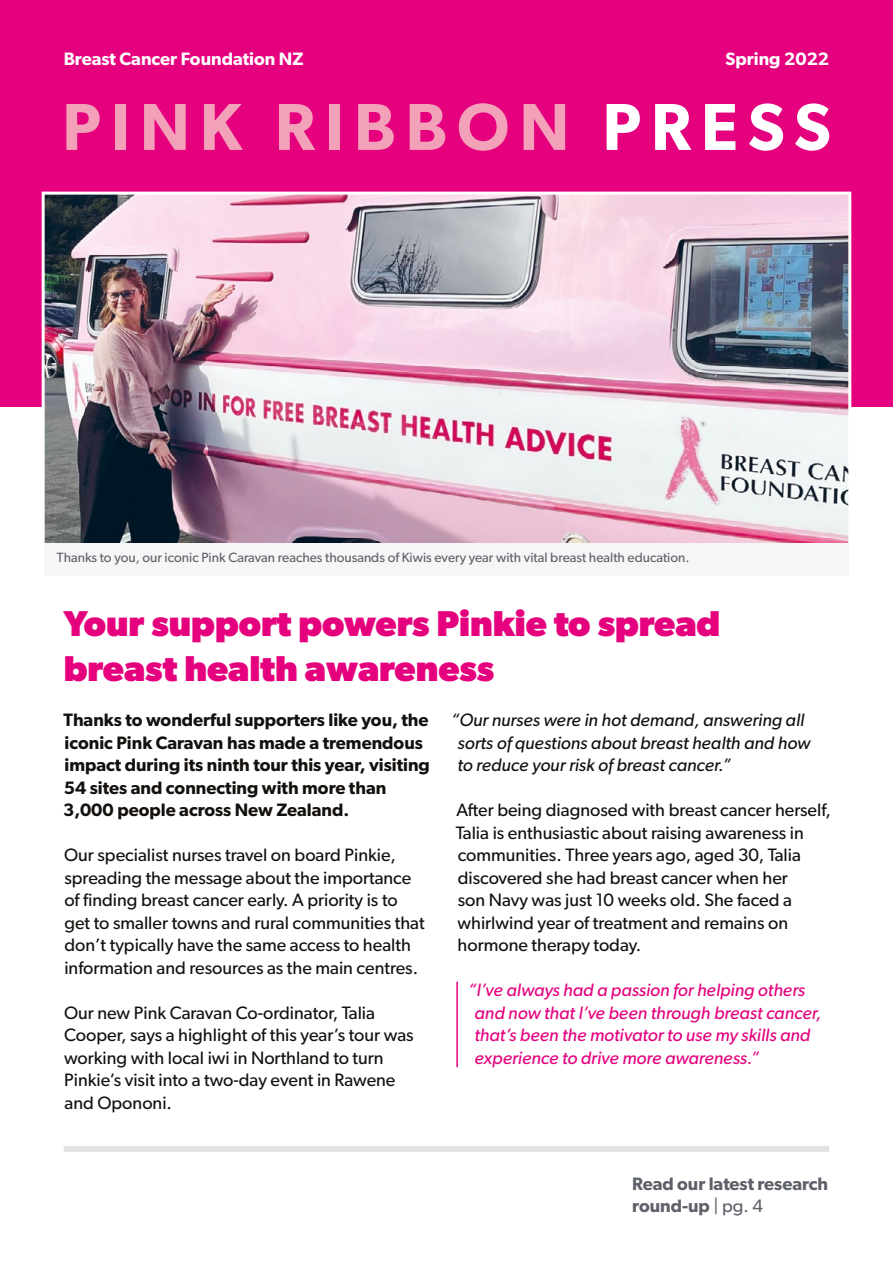
<style>
.page{position:relative;width:893px;height:1263px;background:#fff}
.page>*{position:absolute;margin:0;border:0;box-sizing:border-box;transform-origin:0 0}
.t1{font:600 66.6px "Gibson";letter-spacing:.15em;color:#f3a0b9}
.t2{font:700 36px/45px "Gibson";color:#e5007e}
.t3{font:18px/22.5px "Gibson";color:#13100d}
.t4{font:600 18px/22.5px "Gibson";color:#13100d}
.t5{font:italic 18px/22.5px "Gibson";color:#e5007e}
.t6{font:italic 18px/22.5px "Gibson";color:#13100d}
.t7{font:600 18px/21.6px "Gibson";color:#5d6068}
.t8{font:600 18px "Gibson";color:#fff}
.t9{font:13.5px "Gibson";color:#5d6068}
.s1{color:#fff}
.s2{font-weight:400}
</style>
<div class="page">
<div style="left:0;top:0;width:893px;height:407px;background:#e5007e"></div>
<img style="left:46px;top:196px;width:801px;height:346px">
<div style="left:42px;top:192px;width:809px;height:354px;border:3px solid #fff"></div>
<hr style="left:456px;top:982px;width:2px;height:85px;background:#e5007e">
<div style="left:64px;top:1146px;width:765px;height:6px;background:#e3e3e6"></div>
<div style="left:44px;top:543px;width:805px;height:32px;background:#f6f6f7"></div>
<p class="t8" style="left:64px;top:48px;width:241px">Breast Cancer Foundation NZ</p>
<p class="t8" style="left:726px;top:48px;width:105px">Spring 2022</p>
<h1 class="t1" style="left:62px;top:87px;width:770px">PINK RIBBON <span class="s1">PRESS</span></h1>
<p class="t9" style="left:57px;top:550px;width:634px">Thanks to you, our iconic Pink Caravan reaches thousands of Kiwis every year with vital breast health education.</p>
<h2 class="t2" style="left:64px;top:600px;width:658px">Your support powers Pinkie to spread breast health awareness</h2>
<p class="t4" style="left:63px;top:708px;width:368px">Thanks to wonderful supporters like you, the iconic Pink Caravan has made a tremendous impact during its ninth tour this year, visiting 54 sites and connecting with more than 3,000 people across New Zealand.</p>
<p class="t3" style="left:64px;top:843px;width:362px">Our specialist nurses travel on board Pinkie, spreading the message about the importance of finding breast cancer early. A priority is to get to smaller towns and rural communities that don’t typically have the same access to health information and resources as the main centres.</p>
<p class="t3" style="left:64px;top:1001px;width:351px">Our new Pink Caravan Co-ordinator, Talia Cooper, says a highlight of this year’s tour was working with local iwi in Northland to turn Pinkie’s visit into a two-day event in Rawene and Opononi.</p>
<p class="t6" style="left:457px;top:708px;width:354px;text-indent:-7px">“Our nurses were in hot demand, answering all sorts of questions about breast health and how to reduce your risk of breast cancer.”</p>
<p class="t3" style="left:456px;top:798px;width:377px">After being diagnosed with breast cancer herself, Talia is enthusiastic about raising awareness in communities. Three years ago, aged 30, Talia discovered she had breast cancer when her<br>son Navy was just 10 weeks old. She faced a whirlwind year of treatment and remains on hormone therapy today.</p>
<p class="t5" style="left:474px;top:978px;width:348px;text-indent:-7px">“I’ve always had a passion for helping others and now that I’ve been through breast cancer, that’s been the motivator to use my skills and experience to drive more awareness.”</p>
<p class="t7" style="left:632px;top:1172px;width:198px">Read our latest research round-up <span class="s2">| pg. 4</span></p>
</div>
